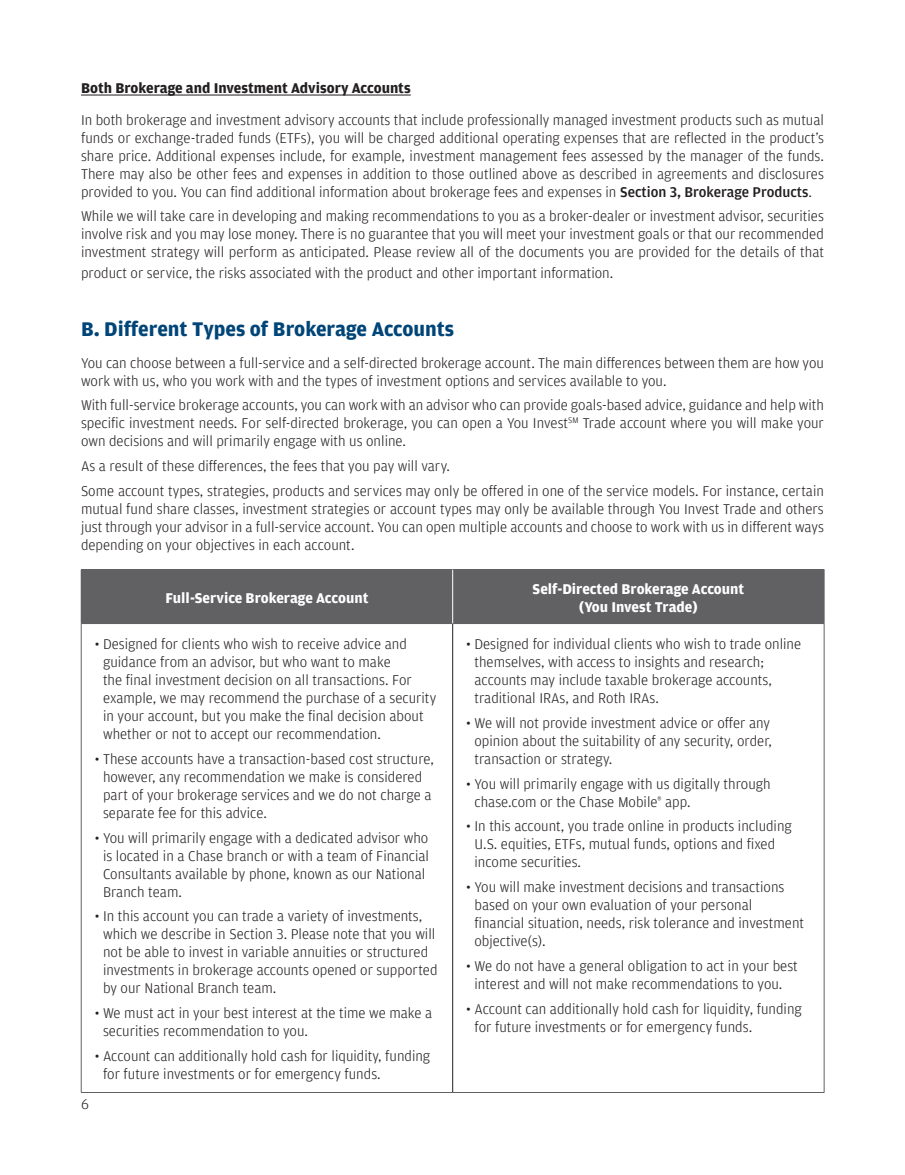
<style>
.page{position:relative;width:905px;height:1175px;background:#fff}
.page>*{position:absolute;margin:0;border:0;box-sizing:border-box;transform-origin:0 0}
.t1{font:700 21px "Amplitude";color:#004578}
.t2{font:300 15px/18px "Amplitude";color:#231f20}
.t3{font:700 15px/18px "Amplitude";color:#fff;text-align:center}
.t4{font:700 15px "Amplitude";color:#231f20}
.s1{font-weight:500}
</style>
<div class="page">
<hr style="left:81px;top:95px;width:330px;height:1px;background:#231f20">
<div style="left:81px;top:569px;width:371px;height:54px;background:#616164"></div>
<div style="left:452px;top:569px;width:372px;height:54px;background:#616164"></div>
<hr style="left:81px;top:623px;width:1px;height:469px;background:#616164">
<hr style="left:823px;top:623px;width:1px;height:469px;background:#616164">
<hr style="left:81px;top:1092px;width:371px;height:1px;background:#616164">
<hr style="left:452px;top:1092px;width:372px;height:1px;background:#616164">
<hr style="left:452px;top:623px;width:1px;height:469px;background:#231f20">
<hr style="left:81px;top:623px;width:371px;height:1px;background:#616164">
<hr style="left:452px;top:623px;width:372px;height:1px;background:#616164">
<hr style="left:452px;top:569px;width:1px;height:54px;background:#fff">
<p class="t4" style="left:81px;top:80px;width:331px">Both Brokerage and Investment Advisory Accounts</p>
<p class="t2" style="left:81px;top:111px;width:744px;text-align:justify">In both brokerage and investment advisory accounts that include professionally managed investment products such as mutual funds or exchange-traded funds (ETFs), you will be charged additional operating expenses that are refected in the product’s share price. Additional expenses include, for example, investment management fees assessed by the manager of the funds.<br>There may also be other fees and expenses in addition to those outlined above as described in agreements and disclosures provided to you. You can fnd additional information about brokerage fees and expenses in <span class="s1">Section 3, Brokerage Products</span>.</p>
<p class="t2" style="left:81px;top:207px;width:744px;text-align:justify">While we will take care in developing and making recommendations to you as a broker-dealer or investment advisor, securities involve risk and you may lose money. There is no guarantee that you will meet your investment goals or that our recommended investment strategy will perform as anticipated. Please review all of the documents you are provided for the details of that</p>
<p class="t2" style="left:81px;top:264px;width:533px">product or service, the risks associated with the product and other important information.</p>
<h1 class="t1" style="left:81px;top:317px;width:375px">B. Diferent Types of Brokerage Accounts</h1>
<p class="t2" style="left:81px;top:353px;width:744px">You can choose between a full-service and a self-directed brokerage account. The main diferences between them are how you work with us, who you work with and the types of investment options and services available to you.</p>
<p class="t2" style="left:81px;top:396px;width:744px;text-align:justify">With full-service brokerage accounts, you can work with an advisor who can provide goals-based advice, guidance and help with specifc investment needs. For self-directed brokerage, you can open a You Invest<sup>SM</sup> Trade account where you will make your own decisions and will primarily engage with us online.</p>
<p class="t2" style="left:81px;top:454px;width:744px;line-height:24.8px">As a result of these diferences, the fees that you pay will vary.<br>Some account types, strategies, products and services may only be ofered in one of the service models. For instance, certain</p>
<p class="t2" style="left:81px;top:500px;width:744px;text-align:justify">mutual fund share classes, investment strategies or account types may only be available through You Invest Trade and others just through your advisor in a full-service account. You can open multiple accounts and choose to work with us in diferent ways depending on your objectives in each account.</p>
<p class="t3" style="left:165px;top:588px;width:204px">Full-Service Brokerage Account</p>
<p class="t3" style="left:532px;top:579px;width:213px">Self-Directed Brokerage Account (You Invest Trade)</p>
<p class="t2" style="left:103px;top:635px;width:335px;text-indent:-8px">• Designed for clients who wish to receive advice and guidance from an advisor, but who want to make<br>the fnal investment decision on all transactions. For example, we may recommend the purchase of a security in your account, but you make the fnal decision about whether or not to accept our recommendation.</p>
<p class="t2" style="left:103px;top:750px;width:332px;text-indent:-8px">• These accounts have a transaction-based cost structure, however, any recommendation we make is considered part of your brokerage services and we do not charge a separate fee for this advice.</p>
<p class="t2" style="left:103px;top:828px;width:327px;text-indent:-8px">• You will primarily engage with a dedicated advisor who is located in a Chase branch or with a team of Financial Consultants available by phone, known as our National Branch team.</p>
<p class="t2" style="left:103px;top:907px;width:336px;text-indent:-8px">• In this account you can trade a variety of investments, which we describe in Section 3. Please note that you will not be able to invest in variable annuities or struc tured investments in brokerage accounts opened or suppor ted by our National Branch team.</p>
<p class="t2" style="left:103px;top:1004px;width:331px;text-indent:-8px">• We must act in your best interest at the time we make a securities recommendation to you.</p>
<p class="t2" style="left:103px;top:1047px;width:329px;text-indent:-8px">• Account can additionally hold cash for liquidity, funding for future investments or for emergency funds.</p>
<p class="t2" style="left:81px;top:1095px;width:9px">6</p>
<p class="t2" style="left:474px;top:635px;width:328px;text-indent:-8px">• Designed for individual clients who wish to trade online themselves, with access to insights and research; accounts may include taxable brokerage accounts, traditional IRAs, and Roth IRAs.</p>
<p class="t2" style="left:474px;top:714px;width:299px;text-indent:-8px">• We will not provide investment advice or ofer any opinion about the suitability of any security, order, transaction or strategy.</p>
<p class="t2" style="left:474px;top:774px;width:298px;text-indent:-8px">• You will primarily engage with us digitally through chase.com or the Chase Mobile<sup>®</sup> app.</p>
<p class="t2" style="left:474px;top:817px;width:319px;text-indent:-8px">• In this account, you trade online in products including<br>U.S. equities, ETFs, mutual funds, options and fxed income securities.</p>
<p class="t2" style="left:474px;top:878px;width:331px;text-indent:-8px">• You will make investment decisions and transactions based on your own evaluation of your personal fnancial situation, needs, risk tolerance and investment objective(s).</p>
<p class="t2" style="left:466px;top:957px;width:333px;text-align:center">• We do not have a general obligation to act in your best interest and will not make recommendations to you.</p>
<p class="t2" style="left:474px;top:999px;width:329px;text-indent:-8px">• Account can additionally hold cash for liquidity, funding for future investments or for emergency funds.</p>
</div>
